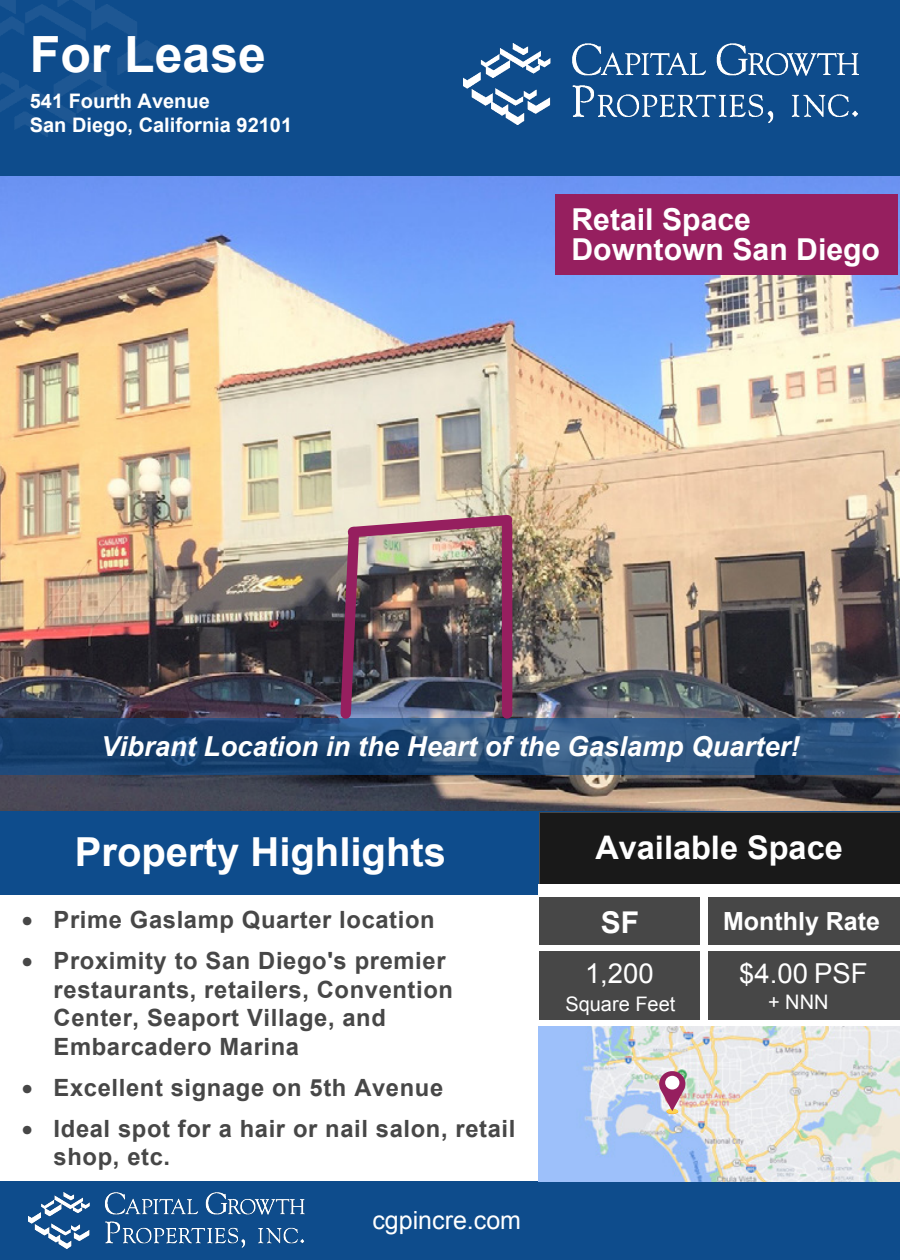
<style>
.page{position:relative;width:900px;height:1260px;background:#fff}
.page>*{position:absolute;margin:0;border:0;box-sizing:border-box;transform-origin:0 0}
.t1{font:700 50px "Arial";color:#fff}
.t2{font:700 40px "Arial";color:#fff}
.t3{font:700 32.5px "Arial";color:#fff}
.t4{font:700 30.25px/30.2px "Arial";color:#fff}
.t5{font:700 30px "Arial";color:#fff}
.t6{font:italic 700 27.5px "Arial";color:#fff}
.t7{font:27.5px "Arial";color:#fff}
.t8{font:25px "Arial";color:#fff}
.t9{font:700 25px "Arial";color:#fff}
.t10{font:700 23.75px/28.5px "Arial";letter-spacing:.025em;color:#474747}
.t11{font:700 20px/24px "Arial";color:#fff}
.t12{font:20px "Arial";color:#fff}
</style>
<div class="page">
<img style="left:0;top:176px;width:900px;height:635px">
<div style="left:0;top:0;width:900px;height:176px;background:#0e4c8c"></div>
<div style="left:0;top:1181px;width:900px;height:79px;background:#0e4c8c"></div>
<div style="left:0;top:812px;width:900px;height:83px;background:#0e4c8c"></div>
<div style="left:556px;top:194px;width:342px;height:81px;background:#961f5f"></div>
<img style="left:463px;top:44px;width:396px;height:81px">
<div style="left:539px;top:812px;width:361px;height:213px;background:#474747"></div>
<div style="left:539px;top:945px;width:361px;height:6px;background:#fff"></div>
<div style="left:540px;top:813px;width:360px;height:79px;background:#191919"></div>
<img style="left:0;top:0;width:157px;height:137px">
<img style="left:539px;top:1026px;width:361px;height:155px">
<div style="left:666px;top:1109px;width:12px;height:5px;background:#fcd24f;border-radius:50%"></div>
<svg style="left:659px;top:1071px;width:26px;height:40px"></svg>
<div style="left:665px;top:1076px;width:14px;height:14px;background:#fff;border-radius:50%"></div>
<svg style="left:0;top:719px;width:900px;height:56px;background:#244b78"></svg>
<img style="left:335px;top:509px;width:183px;height:215px">
<img style="left:29px;top:1193px;width:275px;height:56px">
<div style="left:700px;top:885px;width:8px;height:140px;background:#fff"></div>
<div style="left:538px;top:884px;width:362px;height:12px;background:#fff"></div>
<div style="left:538px;top:1020px;width:362px;height:6px;background:#fff"></div>
<h1 class="t1" style="left:30px;top:21px;width:238px">For Lease</h1>
<p class="t11" style="left:30px;top:90px;width:264px">541 Fourth Avenue<br>San Diego, California 92101</p>
<p class="t4" style="left:571px;top:205px;width:310px">Retail Space<br>Downtown San Diego</p>
<p class="t6" style="left:101px;top:729px;width:700px">Vibrant Location in the Heart of the Gaslamp Quarter!</p>
<h2 class="t2" style="left:75px;top:826px;width:373px">Property Highlights</h2>
<p class="t10" style="left:22px;top:906px;width:414px">• Prime Gaslamp Quarter location</p>
<p class="t10" style="left:54px;top:947px;width:401px;text-indent:-32px">• Proximity to San Diego's premier restaurants, retailers, Convention<br>Center, Seaport Village, and<br>Embarcadero Marina</p>
<p class="t10" style="left:22px;top:1074px;width:423px">• Excellent signage on 5th Avenue</p>
<p class="t10" style="left:54px;top:1115px;width:463px;text-indent:-32px">• Ideal spot for a hair or nail salon, retail shop, etc.</p>
<p class="t8" style="left:372px;top:1204px;width:150px">cgpincre.com</p>
<p class="t3" style="left:595px;top:826px;width:249px">Available Space</p>
<p class="t5" style="left:601px;top:902px;width:40px">SF</p>
<p class="t9" style="left:723px;top:905px;width:158px">Monthly Rate</p>
<p class="t7" style="left:585px;top:955px;width:70px">1,200</p>
<p class="t12" style="left:565px;top:991px;width:112px">Square Feet</p>
<p class="t7" style="left:739px;top:955px;width:130px">$4.00 PSF</p>
<p class="t12" style="left:768px;top:989px;width:62px">+ NNN</p>
</div>
